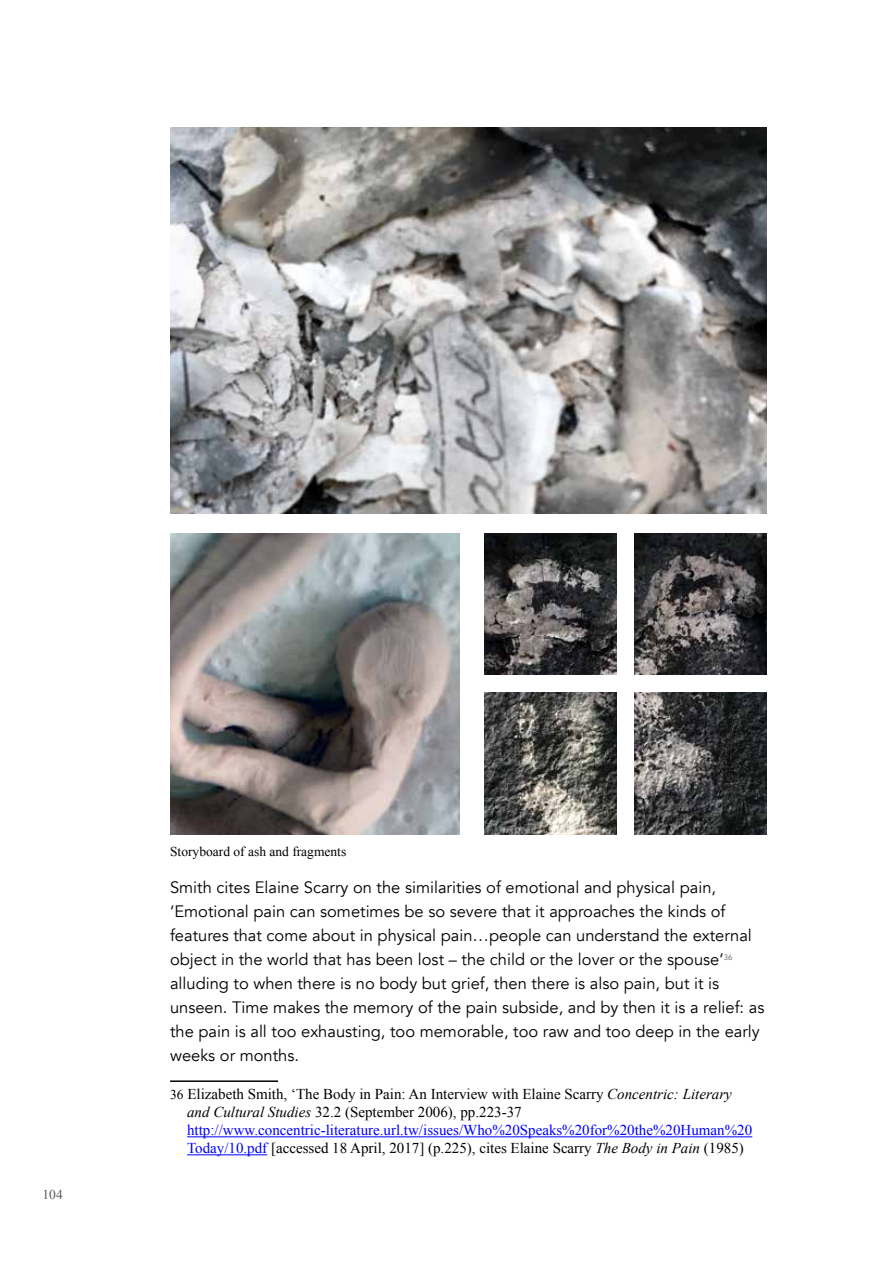
<style>
.page{position:relative;width:893px;height:1263px;background:#fff}
.page>*{position:absolute;margin:0;border:0;box-sizing:border-box;transform-origin:0 0}
.t1{font:16.5px/24px "Avenir";color:#000}
.t2{font:15px/18px "Times New Roman";color:#000}
.t3{font:13.5px "Times New Roman";color:#000}
.t4{font:13.5px "Times New Roman";color:#58595b}
.s1{font-size:13.5px}
.s2{font-style:italic}
.s3{color:#00f}
</style>
<div class="page">
<img style="left:634px;top:533px;width:133px;height:142px">
<img style="left:170px;top:128px;width:597px;height:386px">
<img style="left:170px;top:533px;width:289px;height:302px">
<img style="left:484px;top:533px;width:132px;height:142px">
<img style="left:484px;top:693px;width:132px;height:142px">
<img style="left:634px;top:693px;width:133px;height:142px">
<hr style="left:170px;top:1080px;width:108px;height:2px;background:#000">
<hr style="left:187px;top:1136px;width:565px;height:1px;background:#00f">
<hr style="left:187px;top:1154px;width:80px;height:1px;background:#00f">
<p class="t4" style="left:43px;top:1185px;width:22px">104</p>
<p class="t3" style="left:170px;top:842px;width:178px">Storyboard of ash and fragments</p>
<p class="t1" style="left:170px;top:875px;width:596px">Smith cites Elaine Scarry on the similarities of emotional and physical pain, ‘Emotional pain can sometimes be so severe that it approaches the kinds of features that come about in physical pain…people can understand the external object in the world that has been lost – the child or the lover or the spouse’<sup>36 </sup>alluding to when there is no body but grief, then there is also pain, but it is unseen. Time makes the memory of the pain subside, and by then it is a relief: as the pain is all too exhausting, too memorable, too raw and too deep in the early weeks or months.</p>
<p class="t2" style="left:187px;top:1085px;width:567px;text-indent:-17px"><span class="s1">36</span> Elizabeth Smith, ‘The Body in Pain: An Interview with Elaine Scarry <span class="s2">Concentric: Literary and Cultural Studies</span> 32.2 (September 2006), pp.223-37 <span class="s3">http://www.concentric-literature.url.tw/issues/Who%20Speaks%20for%20the%20Human%20<br>Today/10.pdf</span> [accessed 18 April, 2017] (p.225), cites Elaine Scarry <span class="s2">The Body in Pain</span> (1985)</p>
</div>
